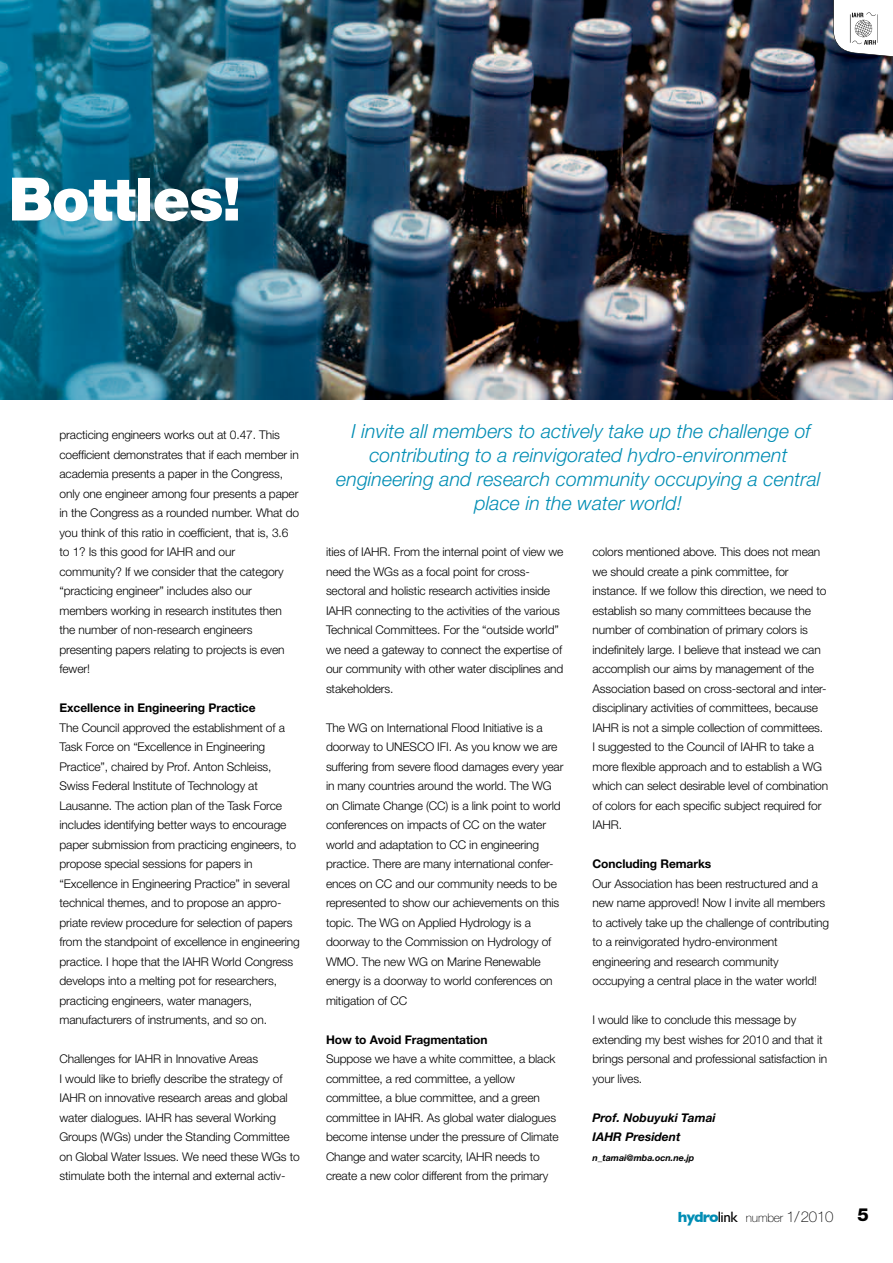
<style>
.page{position:relative;width:893px;height:1263px;background:#fff}
.page>*{position:absolute;margin:0;border:0;box-sizing:border-box;transform-origin:0 0}
.t1{font:900 60px "Helvetica Neue";letter-spacing:-.02em;color:#fff}
.t2{font:italic 300 19.5px/24px "Helvetica Neue";letter-spacing:.005em;color:#008db4;text-align:center}
.t3{font:800 18px "Helvetica Neue";color:#000}
.t4{font:300 12px/19.5px "Helvetica Neue";letter-spacing:-.01em;color:#000}
.t5{font:700 12px "Helvetica Neue";letter-spacing:-.005em;color:#000}
.t6{font:italic 700 12px/19.5px "Helvetica Neue";letter-spacing:.005em;color:#000}
.t7{font:100 12px "Helvetica Neue";letter-spacing:-.015em;color:#000}
.t8{font:italic 700 9px "Helvetica Neue";color:#000}
.s1{font-family:"Gill Sans";font-weight:700;font-size:15px;color:#008db4}
.s2{font-family:"Gill Sans";font-weight:400;font-size:15px}
.s3{font-size:15px}
</style>
<div class="page">
<img style="left:493px;top:0;width:400px;height:400px">
<svg style="left:833px;top:0;width:60px;height:58px"></svg>
<img style="left:845px;top:6px;width:37px;height:43px">
<img style="left:0;top:0;width:493px;height:400px">
<h1 class="t1" style="left:9px;top:177px;width:234px">Bottles!</h1>
<p class="t4" style="left:60px;top:426px;width:241px">practicing engineers works out at 0.47. This coefficient demonstrates that if each member in academia presents a paper in the Congress, only one engineer among four presents a paper in the Congress as a rounded number. What do you think of this ratio in coefficient, that is, 3.6 to 1? Is this good for IAHR and our community? If we consider that the category “practicing engineer” includes also our members working in research institutes then the number of non-research engineers presenting papers relating to projects is even fewer!</p>
<p class="t5" style="left:60px;top:703px;width:198px">Excellence in Engineering Practice</p>
<p class="t4" style="left:60px;top:719px;width:242px">The Council approved the establishment of a Task Force on “Excellence in Engineering Practice”, chaired by Prof. Anton Schleiss, Swiss Federal Institute of Technology at Lausanne. The action plan of the Task Force includes identifying better ways to encourage paper submission from practicing engineers, to propose special sessions for papers in “Excellence in Engineering Practice” in several technical themes, and to propose an appro&shy;priate review procedure for selection of papers from the standpoint of excellence in engineering practice. I hope that the IAHR World Congress develops into a melting pot for researchers, practicing engineers, water managers, manufacturers of instruments, and so on.</p>
<p class="t4" style="left:60px;top:1050px;width:242px">Challenges for IAHR in Innovative Areas<br>I would like to briefly describe the strategy of IAHR on innovative research areas and global water dialogues. IAHR has several Working Groups (WGs) under the Standing Committee on Global Water Issues. We need these WGs to stimulate both the internal and external activ-</p>
<h2 class="t2" style="left:336px;top:421px;width:486px">I invite all members to actively take up the challenge of contributing to a reinvigorated hydro-environment engineering and research community occupying a central place in the water world!</h2>
<p class="t4" style="left:326px;top:543px;width:239px">ities of IAHR. From the internal point of view we need the WGs as a focal point for cross&shy;sectoral and holistic research activities inside IAHR connecting to the activities of the various Technical Committees. For the “outside world” we need a gateway to connect the expertise of our community with other water disciplines and stakeholders.</p>
<p class="t4" style="left:326px;top:719px;width:239px">The WG on International Flood Initiative is a doorway to UNESCO IFI. As you know we are suffering from severe flood damages every year in many countries around the world. The WG on Climate Change (CC) is a link point to world conferences on impacts of CC on the water world and adaptation to CC in engineering practice. There are many international confer&shy;ences on CC and our community needs to be represented to show our achievements on this topic. The WG on Applied Hydrology is a doorway to the Commission on Hydrology of WMO. The new WG on Marine Renewable energy is a doorway to world conferences on mitigation of CC</p>
<p class="t5" style="left:326px;top:1035px;width:163px">How to Avoid Fragmentation</p>
<p class="t4" style="left:326px;top:1050px;width:234px">Suppose we have a white committee, a black committee, a red committee, a yellow committee, a blue committee, and a green committee in IAHR. As global water dialogues become intense under the pressure of Climate Change and water scarcity, IAHR needs to create a new color different from the primary</p>
<p class="t4" style="left:592px;top:543px;width:237px">colors mentioned above. This does not mean we should create a pink committee, for instance. If we follow this direction, we need to establish so many committees because the number of combination of primary colors is indefinitely large. I believe that instead we can accomplish our aims by management of the Association based on cross-sectoral and inter&shy;disciplinary activities of committees, because IAHR is not a simple collection of committees.<br>I suggested to the Council of IAHR to take a more flexible approach and to establish a WG which can select desirable level of combination of colors for each specific subject required for IAHR.</p>
<p class="t5" style="left:592px;top:859px;width:120px">Concluding Remarks</p>
<p class="t4" style="left:592px;top:875px;width:238px">Our Association has been restructured and a new name approved! Now I invite all members to actively take up the challenge of contributing to a reinvigorated hydro-environment engineering and research community occupying a central place in the water world!</p>
<p class="t4" style="left:592px;top:1011px;width:236px">I would like to conclude this message by extending my best wishes for 2010 and that it brings personal and professional satisfaction in your lives.</p>
<p class="t6" style="left:592px;top:1109px;width:125px">Prof. Nobuyuki Tamai<br>IAHR President</p>
<p class="t8" style="left:592px;top:1154px;width:103px">n_tamai@mba.ocn.ne.jp</p>
<p class="t7" style="left:678px;top:1210px;width:157px"><span class="s1">hydro</span><span class="s2">link</span> number <span class="s3">1/2010</span></p>
<h3 class="t3" style="left:857px;top:1208px;width:13px">5</h3>
</div>
